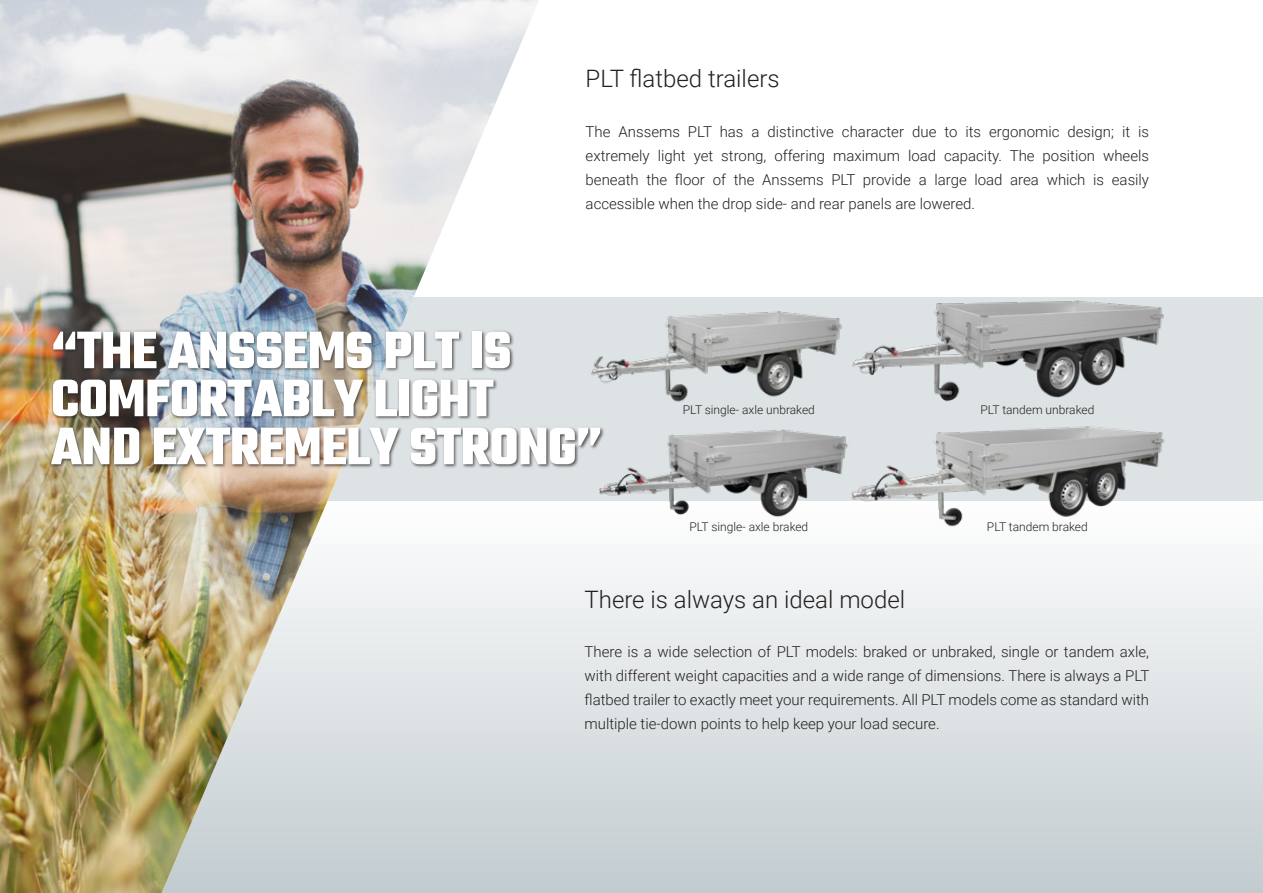
<style>
.page{position:relative;width:1263px;height:893px;background:#fff}
.page>*{position:absolute;margin:0;border:0;box-sizing:border-box;transform-origin:0 0}
.t1{font:700 57px/48px "Teko";letter-spacing:-.01em;color:#fff}
.t2{font:300 24px "Roboto";color:#231f20}
.t3{font:300 15px/24px "Roboto";color:#231f20;text-align:justify}
.t4{font:300 12px "Roboto";color:#231f20}
</style>
<div class="page">
<div style="left:0;top:298px;width:1263px;height:203px;background:#dde2e4"></div>
<div style="left:0;top:501px;width:1263px;height:392px;background:linear-gradient(to bottom,#fefefe,#c2cbcf)"></div>
<img style="left:0;top:0;width:539px;height:893px">
<div style="left:50px;top:330px;width:554px;height:139px;background:#231f20;opacity:.7"></div>
<img style="left:586px;top:311px;width:248px;height:94px">
<img style="left:587px;top:422px;width:257px;height:105px">
<img style="left:834px;top:297px;width:346px;height:105px">
<img style="left:844px;top:426px;width:326px;height:106px">
<p class="t2" style="left:586px;top:62px;width:195px">PLT flatbed trailers</p>
<p class="t3" style="left:586px;top:119px;width:565px">The Anssems PLT has a distinctive character due to its ergonomic design; it is extremely light yet strong, offering maximum load capacity. The position wheels beneath the floor of the Anssems PLT provide a large load area which is easily accessible when the drop side- and rear panels are lowered.</p>
<p class="t1" style="left:51px;top:330px;width:553px">“THE ANSSEMS PLT IS<br>COMFORTABLY LIGHT<br>AND EXTREMELY STRONG”</p>
<p class="t4" style="left:683px;top:401px;width:133px">PLT single- axle unbraked</p>
<p class="t4" style="left:980px;top:401px;width:115px">PLT tandem unbraked</p>
<p class="t4" style="left:689px;top:518px;width:120px">PLT single- axle braked</p>
<p class="t4" style="left:987px;top:518px;width:102px">PLT tandem braked</p>
<p class="t2" style="left:584px;top:582px;width:322px">There is always an ideal model</p>
<p class="t3" style="left:584px;top:639px;width:566px">There is a wide selection of PLT models: braked or unbraked, single or tandem axle, with different weight capacities and a wide range of dimensions. There is always a PLT flatbed trailer to exactly meet your requirements. All PLT models come as standard with multiple tie-down points to help keep your load secure.</p>
</div>
